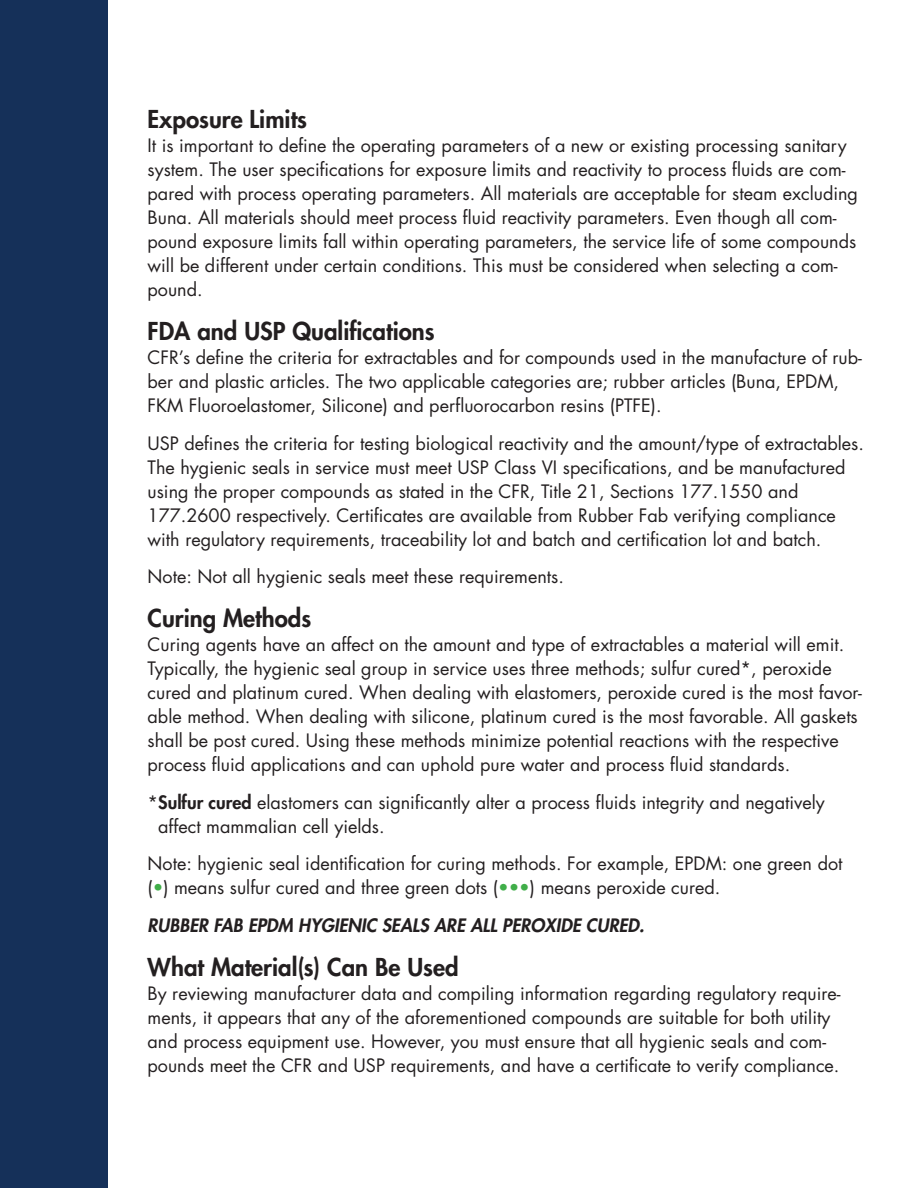
<style>
.page{position:relative;width:918px;height:1188px;background:#fff}
.page>*{position:absolute;margin:0;border:0;box-sizing:border-box;transform-origin:0 0}
.t1{font:800 24px "Futura Std";color:#231f20}
.t2{font:18px/24px "Futura Std";color:#231f20}
.t3{font:italic 800 18px "Futura Std";color:#231f20}
.s1{font-weight:800}
.s2{color:#40ae49}
</style>
<div class="page">
<div style="left:0;top:0;width:108px;height:1188px;background:#153059"></div>
<p class="t1" style="left:148px;top:104px;width:161px">Exposure Limits</p>
<p class="t2" style="left:148px;top:133px;width:701px">It is important to define the operating parameters of a new or existing processing sanitary</p>
<p class="t2" style="left:148px;top:157px;width:712px">system. The user specifications for exposure limits and reactivity to process fluids are com&shy;pared with process operating parameters. All materials are acceptable for steam excluding Buna. All materials should meet process fluid reactivity parameters. Even though all com&shy;pound exposure limits fall within operating parameters, the service life of some compounds will be different under certain conditions. This must be considered when selecting a com&shy;pound.</p>
<p class="t1" style="left:148px;top:316px;width:289px">FDA and USP Qualifications</p>
<p class="t2" style="left:148px;top:346px;width:716px">CFR’s define the criteria for extractables and for compounds used in the manufacture of rub&shy;ber and plastic articles. The two applicable categories are; rubber articles (Buna, EPDM,<br>FKM Fluoroelastomer, Silicone) and perfluorocarbon resins (PTFE).</p>
<p class="t2" style="left:148px;top:431px;width:718px">USP defines the criteria for testing biological reactivity and the amount/type of extractables.</p>
<p class="t2" style="left:148px;top:455px;width:699px">The hygienic seals in service must meet USP Class VI specifications, and be manufactured</p>
<p class="t2" style="left:148px;top:479px;width:690px">using the proper compounds as stated in the CFR, Title 21, Sections 177.1550 and<br>177.2600 respectively. Certificates are available from Rubber Fab verifying compliance with regulatory requirements, traceability lot and batch and certification lot and batch.</p>
<p class="t2" style="left:148px;top:565px;width:418px">Note: Not all hygienic seals meet these requirements.</p>
<p class="t1" style="left:148px;top:603px;width:165px">Curing Methods</p>
<p class="t2" style="left:148px;top:633px;width:698px">Curing agents have an affect on the amount and type of extractables a material will emit.</p>
<p class="t2" style="left:148px;top:657px;width:716px">Typically, the hygienic seal group in service uses three methods; sulfur cured*, peroxide cured and platinum cured. When dealing with elastomers, peroxide cured is the most favor&shy;able method. When dealing with silicone, platinum cured is the most favorable. All gaskets shall be post cured. Using these methods minimize potential reactions with the respective process fluid applications and can uphold pure water and process fluid standards.</p>
<p class="t2" style="left:158px;top:790px;width:668px;text-indent:-11px">*<span class="s1">Sulfur cured</span> elastomers can significantly alter a process fluids integrity and negatively affect mammalian cell yields.</p>
<p class="t2" style="left:148px;top:852px;width:696px">Note: hygienic seal identification for curing methods. For example, EPDM: one green dot (<span class="s2">•</span>) means sulfur cured and three green dots (<span class="s2">•••</span>) means peroxide cured.</p>
<p class="t3" style="left:148px;top:914px;width:498px">RUBBER FAB EPDM HYGIENIC SEALS ARE ALL PEROXIDE CURED.</p>
<p class="t1" style="left:148px;top:952px;width:313px">What Material(s) Can Be Used</p>
<p class="t2" style="left:148px;top:982px;width:695px">By reviewing manufacturer data and compiling information regarding regulatory require&shy;ments, it appears that any of the aforementioned compounds are suitable for both utility and process equipment use. However, you must ensure that all hygienic seals and com&shy;pounds meet the CFR and USP requirements, and have a certificate to verify compliance.</p>
</div>
